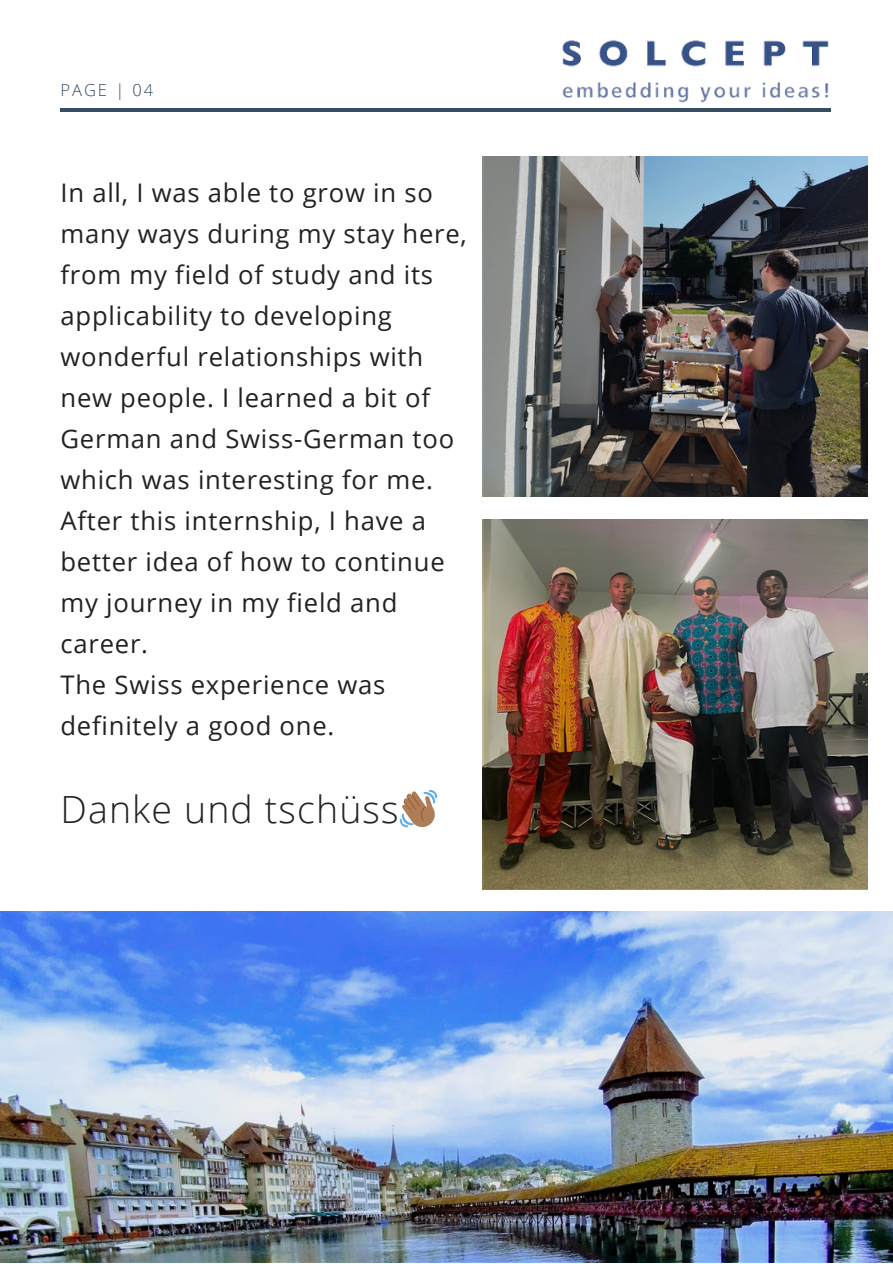
<style>
.page{position:relative;width:893px;height:1264px;background:#fff}
.page>*{position:absolute;margin:0;border:0;box-sizing:border-box;transform-origin:0 0}
.t1{font:300 37.5px "Open Sans";letter-spacing:.03em;color:#222}
.t2{font:25.65px/41px "Open Sans";letter-spacing:.03em;color:#222}
.t3{font:300 16.5px "Open Sans";letter-spacing:.12em;color:#364d62}
</style>
<div class="page">
<hr style="left:60px;top:108px;width:770px;height:4px;background:#364d62">
<img style="left:562px;top:40px;width:269px;height:70px">
<img style="left:0;top:911px;width:892px;height:351px">
<img style="left:484px;top:157px;width:383px;height:340px">
<svg style="left:400px;top:790px;width:37px;height:37px"></svg>
<img style="left:484px;top:519px;width:383px;height:370px">
<p class="t3" style="left:60px;top:79px;width:94px">PAGE | 04</p>
<p class="t2" style="left:60px;top:172px;width:408px">In all, I was able to grow in so many ways during my stay here, from my field of study and its applicability to developing wonderful relationships with new people. I learned a bit of<br>German and Swiss-German too which was interesting for me.<br>After this internship, I have a better idea of how to continue my journey in my field and career.<br>The Swiss experience was definitely a good one.</p>
<h1 class="t1" style="left:60px;top:782px;width:339px">Danke und tschüss</h1>
</div>
